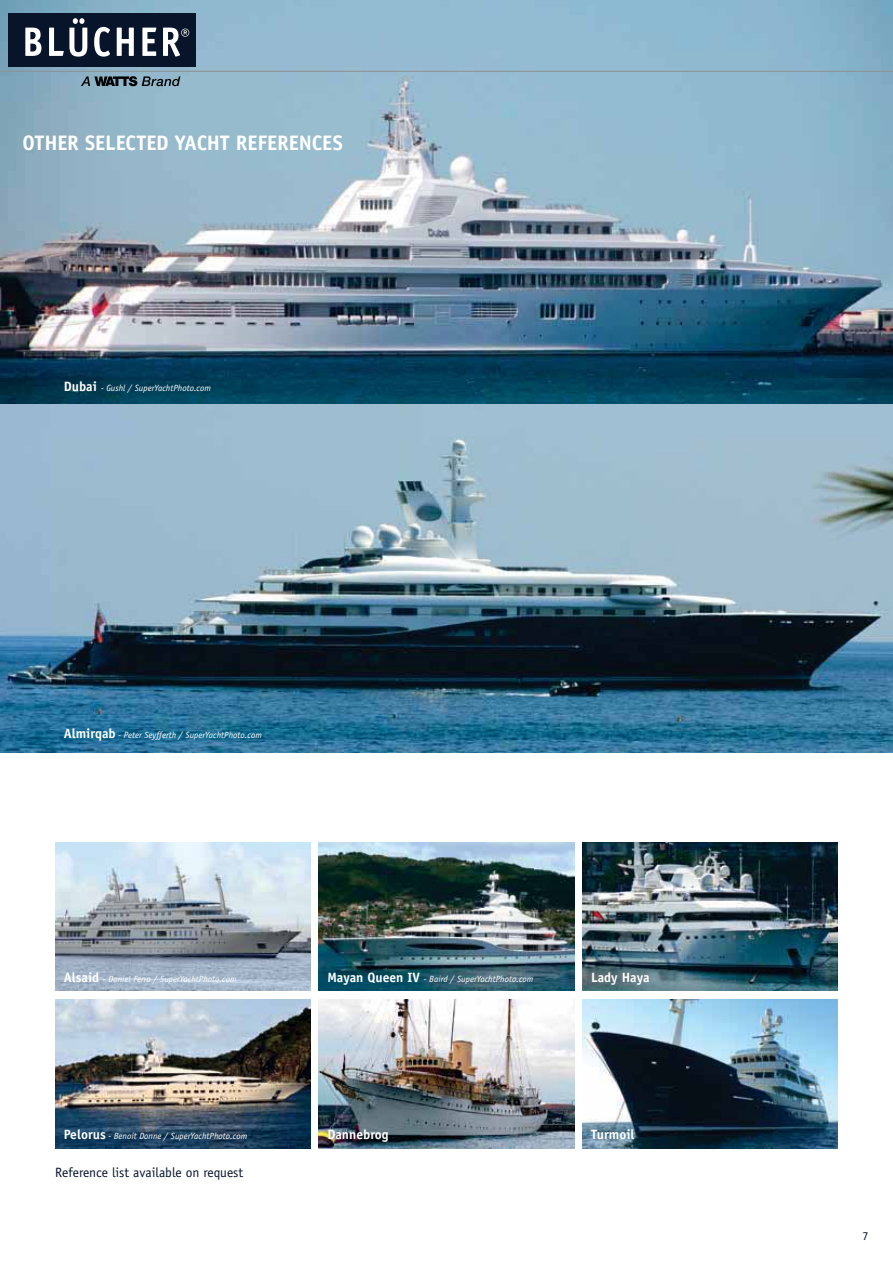
<style>
.page{position:relative;width:893px;height:1263px;background:#fff}
.page>*{position:absolute;margin:0;border:0;box-sizing:border-box;transform-origin:0 0}
.t1{font:700 21px "Officina Sans";letter-spacing:-.005em;color:#fff}
.t2{font:13.5px "Officina Sans";color:#08142a}
.t3{font:700 13.5px "Officina Sans";color:#fff}
.t4{font:12px "Officina Sans";color:#08142a}
.t5{font:italic 9px "Officina Sans";color:#fff}
.s1{font-weight:700;font-style:normal;font-size:13.5px}
</style>
<div class="page">
<img style="left:0;top:404px;width:893px;height:349px">
<img style="left:0;top:0;width:893px;height:404px">
<img style="left:55px;top:842px;width:255px;height:149px">
<img style="left:55px;top:999px;width:255px;height:149px">
<img style="left:583px;top:842px;width:255px;height:149px">
<img style="left:583px;top:999px;width:255px;height:149px">
<img style="left:319px;top:999px;width:255px;height:149px">
<img style="left:319px;top:842px;width:255px;height:149px">
<div style="left:9px;top:13px;width:187px;height:53px;background:#08142a"></div>
<svg style="left:81px;top:76px;width:99px;height:10px"></svg>
<svg style="left:25px;top:28px;width:16px;height:28px"></svg>
<svg style="left:94px;top:27px;width:16px;height:30px"></svg>
<svg style="left:117px;top:28px;width:17px;height:28px"></svg>
<svg style="left:142px;top:28px;width:14px;height:28px"></svg>
<svg style="left:163px;top:28px;width:26px;height:29px"></svg>
<svg style="left:49px;top:18px;width:38px;height:39px"></svg>
<hr style="left:0;top:71px;width:893px;height:1px;background:#8f9294">
<h1 class="t1" style="left:22px;top:135px;width:322px">OTHER SELECTED YACHT REFERENCES</h1>
<p class="t5" style="left:64px;top:384px;width:149px"><span class="s1">Dubai</span> - Gushl / SuperYachtPhoto.com</p>
<p class="t5" style="left:64px;top:731px;width:200px"><span class="s1">Almirqab</span> - Peter Seyfferth / SuperYachtPhoto.com</p>
<p class="t5" style="left:64px;top:975px;width:174px"><span class="s1">Alsaid</span> - Daniel Ferro / SuperYachtPhoto.com</p>
<h2 class="t3" style="left:591px;top:972px;width:60px">Lady Haya</h2>
<p class="t5" style="left:327px;top:975px;width:207px"><span class="s1">Mayan Queen IV</span> - Baird / SuperYachtPhoto.com</p>
<p class="t5" style="left:64px;top:1132px;width:185px"><span class="s1">Pelorus</span> - Benoit Donne / SuperYachtPhoto.com</p>
<h2 class="t2" style="left:55px;top:1167px;width:190px">Reference list available on request</h2>
<h2 class="t3" style="left:327px;top:1129px;width:63px">Dannebrog</h2>
<h2 class="t3" style="left:591px;top:1129px;width:45px">Turmoil</h2>
<h3 class="t4" style="left:862px;top:1231px;width:7px">7</h3>
</div>
